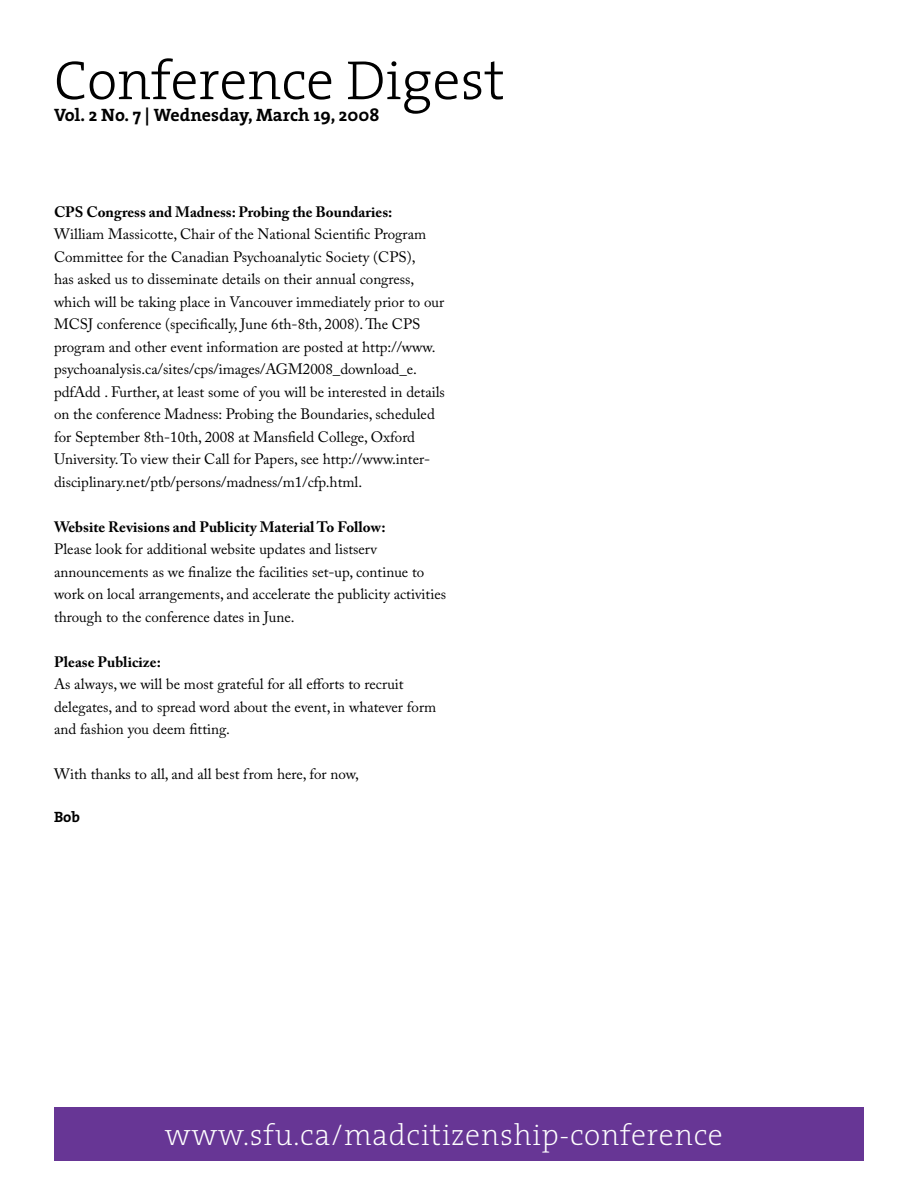
<style>
.page{position:relative;width:918px;height:1188px;background:#fff}
.page>*{position:absolute;margin:0;border:0;box-sizing:border-box;transform-origin:0 0}
.t1{font:300 55.5px "The Serif";color:#000}
.t2{font:200 30px "The Serif";letter-spacing:.025em;color:#fff}
.t3{font:700 18px "The Serif";color:#000}
.t4{font:15px/22.5px "Adobe Caslon Pro";color:#000}
.t5{font:700 15px "Adobe Caslon Pro";color:#000}
.t6{font:700 15px "The Serif";color:#000}
</style>
<div class="page">
<div style="left:54px;top:1107px;width:810px;height:54px;background:#673695"></div>
<h1 class="t1" style="left:54px;top:35px;width:453px">Conference Digest</h1>
<p class="t3" style="left:54px;top:100px;width:327px">Vol. 2 No. 7 | Wednesday, March 19, 2008</p>
<p class="t5" style="left:54px;top:203px;width:340px">CPS Congress and Madness: Probing the Boundaries:</p>
<p class="t4" style="left:54px;top:223px;width:392px">William Massicotte, Chair of the National Scientific Program Committee for the Canadian Psychoanalytic Society (CPS),<br>has asked us to disseminate details on their annual congress, which will be taking place in Vancouver immediately prior to our MCSJ conference (specifically, June 6th-8th, 2008). The CPS program and other event information are posted at http://www. psychoanalysis.ca/sites/cps/images/AGM2008_download_e. pdfAdd . Further, at least some of you will be interested in details on the conference Madness: Probing the Boundaries, scheduled for September 8th-10th, 2008 at Mansfield College, Oxford University. To view their Call for Papers, see http://www.inter&shy;disciplinary.net/ptb/persons/madness/m1/cfp.html.</p>
<p class="t5" style="left:54px;top:518px;width:333px">Website Revisions and Publicity Material To Follow:</p>
<p class="t4" style="left:54px;top:538px;width:394px">Please look for additional website updates and listserv announcements as we finalize the facilities set-up, continue to work on local arrangements, and accelerate the publicity activities through to the conference dates in June.</p>
<p class="t5" style="left:54px;top:653px;width:108px">Please Publicize:</p>
<p class="t4" style="left:54px;top:673px;width:384px">As always, we will be most grateful for all efforts to recruit delegates, and to spread word about the event, in whatever form and fashion you deem fitting.</p>
<p class="t4" style="left:54px;top:763px;width:306px">With thanks to all, and all best from here, for now,</p>
<p class="t6" style="left:54px;top:805px;width:28px">Bob</p>
<h2 class="t2" style="left:165px;top:1110px;width:560px">www.sfu.ca/madcitizenship-conference</h2>
</div>
